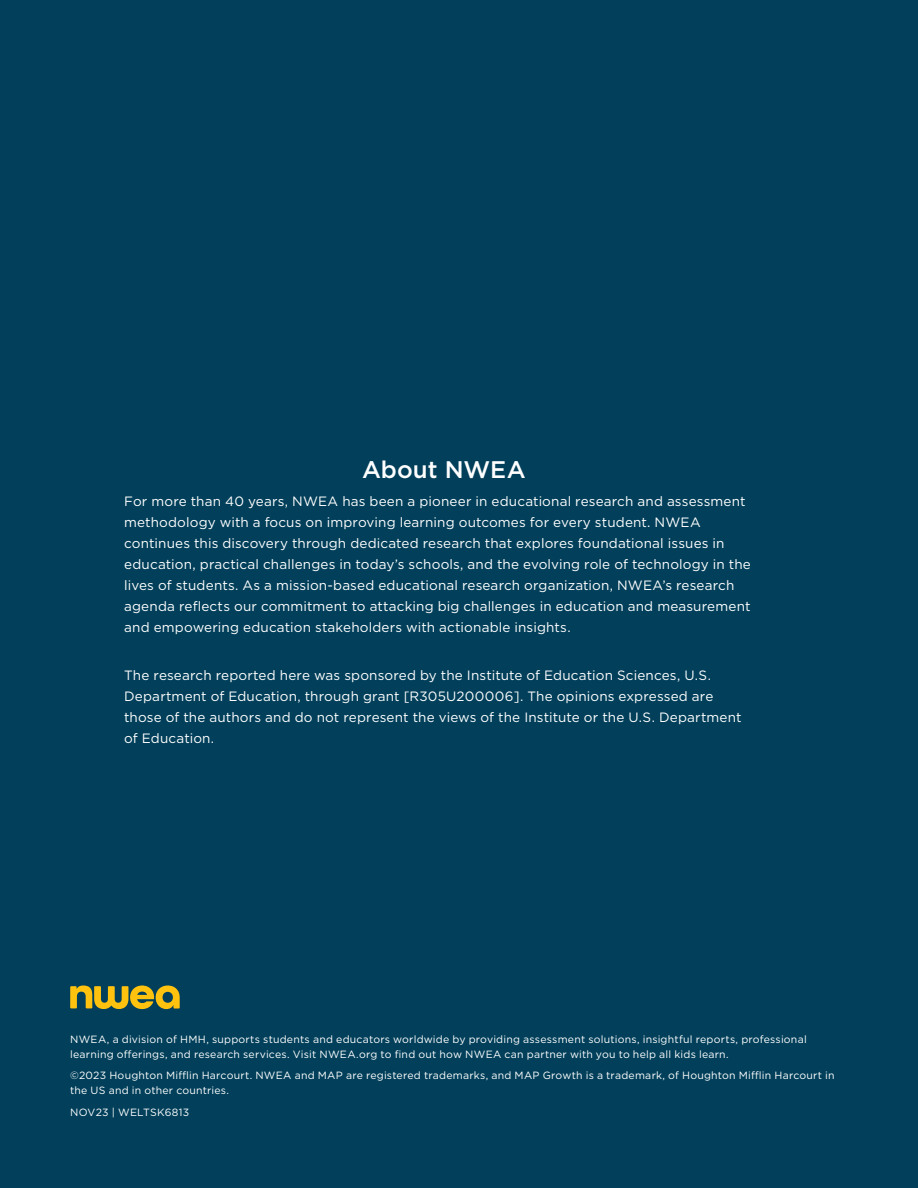
<style>
.page{position:relative;width:918px;height:1188px;background:#013f5a}
.page>*{position:absolute;margin:0;border:0;box-sizing:border-box;transform-origin:0 0}
.About_back_cover{font:500 24px "Gotham";color:#fff}
.Back_cover_body{font:13.5px/21px "Gotham";letter-spacing:.01em;color:#fff}
.t1{font:10.5px/15px "Gotham";letter-spacing:.02em;color:#fff}
</style>
<div class="page">
<svg style="left:70px;top:986px;width:110px;height:23px"></svg>
<h1 class="About_back_cover" style="left:362px;top:454px;width:165px">About NWEA</h1>
<p class="Back_cover_body" style="left:124px;top:490px;width:628px">For more than 40 years, NWEA has been a pioneer in educational research and assessment methodology with a focus on improving learning outcomes for every student. NWEA continues this discovery through dedicated research that explores foundational issues in education, practical challenges in today’s schools, and the evolving role of technology in the lives of students. As a mission-based educational research organization, NWEA’s research agenda reflects our commitment to attacking big challenges in education and measurement and empowering education stakeholders with actionable insights.</p>
<p class="Back_cover_body" style="left:124px;top:664px;width:619px">The research reported here was sponsored by the Institute of Education Sciences, U.S.<br>Department of Education, through grant [R305U200006]. The opinions expressed are those of the authors and do not represent the views of the Institute or the U.S. Department of Education.</p>
<p class="t1" style="left:70px;top:1031px;width:738px">NWEA, a division of HMH, supports students and educators worldwide by providing assessment solutions, insightful reports, professional learning offerings, and research services. Visit NWEA.org to find out how NWEA can partner with you to help all kids learn.</p>
<p class="t1" style="left:70px;top:1068px;width:766px">©2023 Houghton Mifflin Harcourt. NWEA and MAP are registered trademarks, and MAP Growth is a trademark, of Houghton Mifflin Harcourt in the US and in other countries.</p>
<p class="t1" style="left:70px;top:1105px;width:120px">NOV23 | WELTSK6813</p>
</div>
